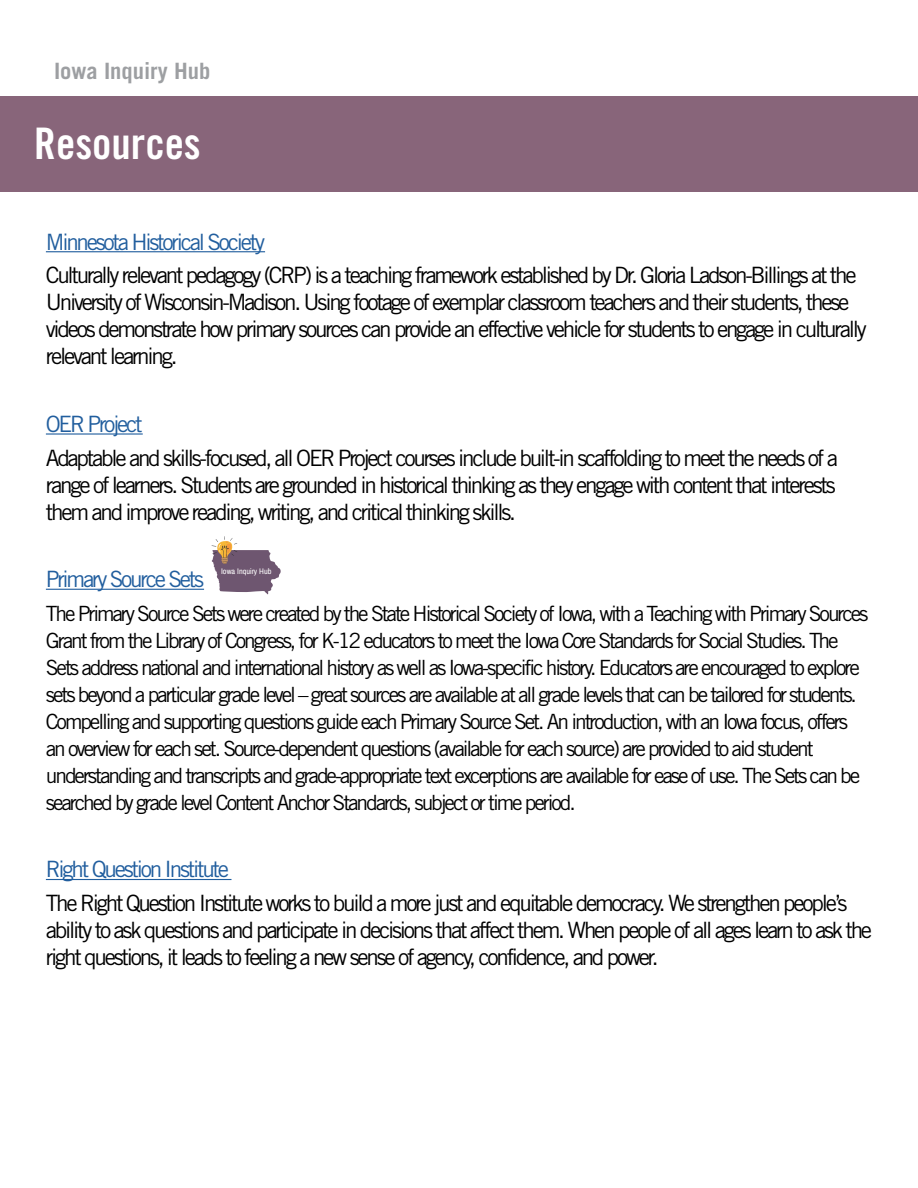
<style>
.page{position:relative;width:918px;height:1188px;background:#fff}
.page>*{position:absolute;margin:0;border:0;box-sizing:border-box;transform-origin:0 0}
.t1{font:43.5px "Trade Gothic LT Std Bd Cn 20";color:#fff}
.t2{font:22.5px/27px "Trade Gothic LT Std";letter-spacing:-.1em;color:#000}
.t3{font:22.5px "Trade Gothic LT Std";letter-spacing:-.1em;color:#215e9e}
.t4{font:700 22.5px "Trade Gothic LT Std";color:#9d9fa2}
.t5{font:21px/27px "Trade Gothic LT Std";letter-spacing:-.1em;color:#000}
.t6{font:7.95px "Archivo Narrow";color:#fff}
</style>
<div class="page">
<div style="left:0;top:96px;width:918px;height:96px;background:#88657a"></div>
<hr style="left:46px;top:251px;width:219px;height:1px;background:#215e9e">
<hr style="left:46px;top:433px;width:97px;height:2px;background:#215e9e">
<hr style="left:46px;top:589px;width:158px;height:1px;background:#215e9e">
<hr style="left:46px;top:879px;width:185px;height:1px;background:#215e9e">
<svg style="left:212px;top:537px;width:69px;height:57px"></svg>
<p class="t4" style="left:54px;top:57px;width:158px">Iowa Inquiry Hub</p>
<h1 class="t1" style="left:34px;top:117px;width:168px">Resources</h1>
<p class="t3" style="left:46px;top:228px;width:221px">Minnesota Historical Society</p>
<p class="t2" style="left:46px;top:261px;width:822px">Culturally relevant pedagogy (CRP) is a teaching framework established by Dr. Gloria Ladson-Billings at the University of Wisconsin-Madison. Using footage of exemplar classroom teachers and their students, these videos demonstrate how primary sources can provide an effective vehicle for students to engage in culturally relevant learning.</p>
<p class="t3" style="left:46px;top:410px;width:98px">OER Project</p>
<p class="t2" style="left:46px;top:444px;width:794px;text-align:justify">Adaptable and skills-focused, all OER Project courses include built-in scaffolding to meet the needs of a range of learners. Students are grounded in historical thinking as they engage with content that interests them and improve reading, writing, and critical thinking skills.</p>
<p class="t6" style="left:221px;top:567px;width:52px">Iowa Inquiry Hub</p>
<p class="t3" style="left:46px;top:565px;width:160px">Primary Source Sets</p>
<p class="t5" style="left:46px;top:600px;width:824px">The Primary Source Sets were created by the State Historical Society of Iowa, with a Teaching with Primary Sources Grant from the Library of Congress, for K-12 educators to meet the Iowa Core Standards for Social Studies. The Sets address national and international history as well as Iowa-specific history. Educators are encouraged to explore sets beyond a particular grade level – great sources are available at all grade levels that can be tailored for students.<br>Compelling and supporting questions guide each Primary Source Set. An introduction, with an Iowa focus, offers an overview for each set. Source-dependent questions (available for each source) are provided to aid student understanding and transcripts and grade-appropriate text excerptions are available for ease of use. The Sets can be searched by grade level Content Anchor Standards, subject or time period.</p>
<p class="t3" style="left:46px;top:856px;width:185px">Right Question Institute</p>
<p class="t2" style="left:46px;top:889px;width:828px">The Right Question Institute works to build a more just and equitable democracy. We strengthen people’s ability to ask questions and participate in decisions that affect them. When people of all ages learn to ask the right questions, it leads to feeling a new sense of agency, confidence, and power.</p>
</div>
